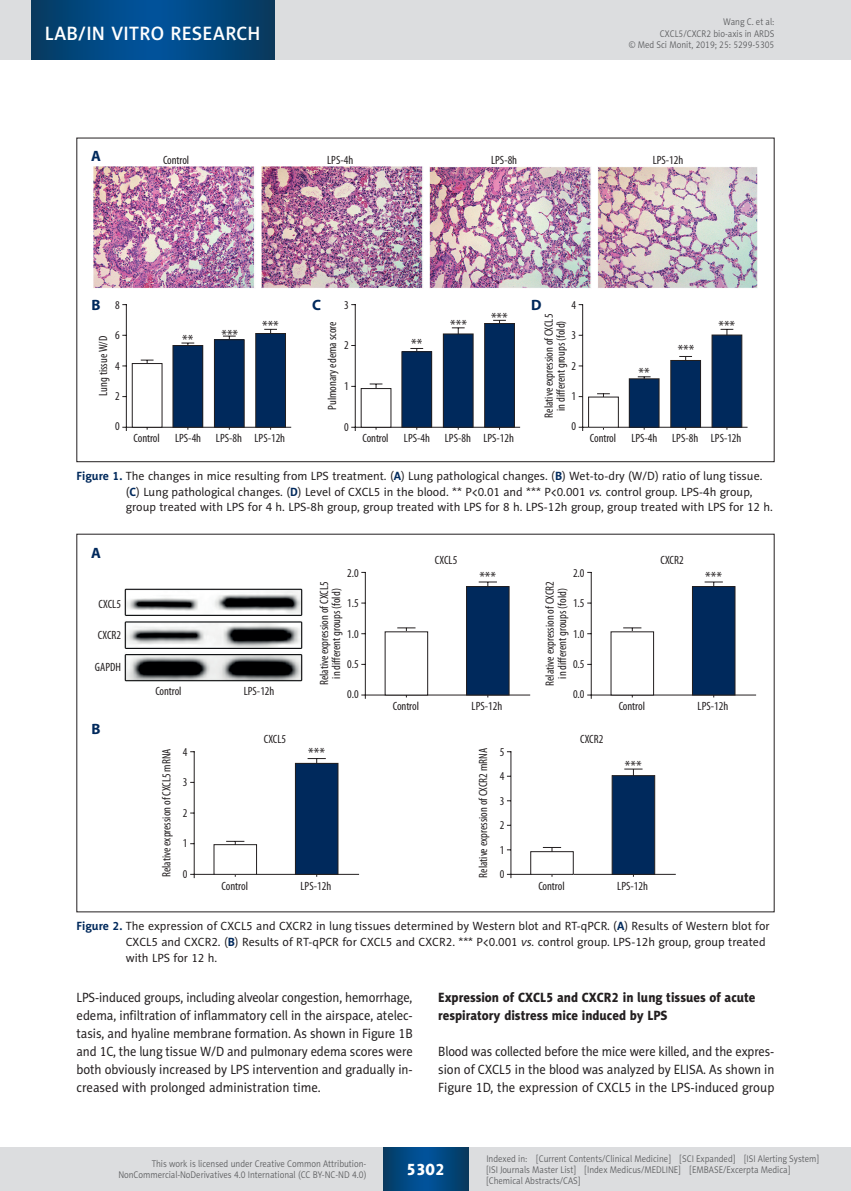
<style>
.page{position:relative;width:851px;height:1191px;background:#fff}
.page>*{position:absolute;margin:0;border:0;box-sizing:border-box;transform-origin:0 0}
.t1{font:19.5px "Naomi Sans EFN Medium";letter-spacing:.015em;color:#fff}
.t2{font:16.5px "Naomi Sans EFN Heavy";color:#fff}
.t3{font:condensed 15px "Myriad Pro";color:#231f20}
.t4{font:700 15px "Myriad Pro";color:#00295c}
.MSM_Body{font:13.5px/18px "Naomi Sans EFN";color:#231f20;text-align:justify;scale:.93 1}
.MSM_Headline_2{font:13.5px/18px "Naomi Sans EFN Heavy";color:#231f20;scale:.95 1}
.MSM_Rycina_tytul{font:12px/15.8px "Naomi Sans EFN";color:#231f20}
.t5{font:condensed 12px/24.3px "Myriad Pro";color:#231f20;text-align:center}
.t6{font:9.75px/11.2px "Naomi Sans EFN Light";color:#57585a;text-align:right;scale:.9 1}
.s1{font-weight:700;color:#00295c}
.s2{font-style:italic}
</style>
<div class="page">
<img style="left:93px;top:166px;width:664px;height:122px">
<svg style="left:122px;top:304px;width:626px;height:127px"></svg>
<div style="left:711px;top:335px;width:31px;height:92px;background:#00295c;border:1px solid #231f20"></div>
<img style="left:125px;top:588px;width:64px;height:93px">
<hr style="left:365px;top:572px;width:1px;height:127px;background:#231f20">
<svg style="left:189px;top:586px;width:195px;height:293px"></svg>
<svg style="left:213px;top:758px;width:81px;height:119px"></svg>
<svg style="left:294px;top:750px;width:382px;height:129px"></svg>
<svg style="left:530px;top:768px;width:113px;height:109px"></svg>
<div style="left:611px;top:775px;width:44px;height:99px;background:#00295c;border:1px solid #231f20"></div>
<div style="left:0;top:1148px;width:850px;height:43px;background:#dcdddf"></div>
<svg style="left:383px;top:1147px;width:85px;height:43px"></svg>
<div style="left:0;top:0;width:850px;height:60px;background:#dcdddf"></div>
<hr style="left:850px;top:0;width:1px;height:60px;background:#dcdddf">
<svg style="left:32px;top:0;width:242px;height:60px"></svg>
<svg style="left:331px;top:656px;width:9px;height:6px"></svg>
<svg style="left:384px;top:571px;width:372px;height:128px"></svg>
<h1 class="t1" style="left:45px;top:22px;width:217px">LAB/IN VITRO RESEARCH</h1>
<p class="t6" style="left:628px;top:16px;width:163px">Wang C. et al:<br>CXCL5/CXCR2 bio-axis in ARDS<br>© Med Sci Monit, 2019; 25: 5299-5305</p>
<p class="t4" style="left:91px;top:147px;width:11px">A</p>
<p class="t5" style="left:163px;top:148px;width:28px">Control</p>
<p class="t5" style="left:327px;top:148px;width:28px">LPS-4h</p>
<p class="t5" style="left:491px;top:148px;width:28px">LPS-8h</p>
<p class="t5" style="left:652px;top:148px;width:32px">LPS-12h</p>
<p class="t4" style="left:91px;top:295px;width:11px">B</p>
<p class="t4" style="left:312px;top:295px;width:10px">C</p>
<p class="t4" style="left:531px;top:295px;width:12px">D</p>
<p class="t5" style="left:115px;top:293px;width:6px">8</p>
<p class="t5" style="left:115px;top:323px;width:6px">6</p>
<p class="t5" style="left:115px;top:354px;width:6px">4</p>
<p class="t5" style="left:115px;top:384px;width:6px">2</p>
<p class="t5" style="left:115px;top:414px;width:6px">0</p>
<p class="t5" style="left:344px;top:293px;width:6px">3</p>
<p class="t5" style="left:344px;top:333px;width:6px">2</p>
<p class="t5" style="left:344px;top:374px;width:6px">1</p>
<p class="t5" style="left:344px;top:414px;width:6px">0</p>
<p class="t5" style="left:571px;top:293px;width:6px">4</p>
<p class="t5" style="left:571px;top:323px;width:6px">3</p>
<p class="t5" style="left:571px;top:354px;width:6px">2</p>
<p class="t5" style="left:571px;top:384px;width:6px">1</p>
<p class="t5" style="left:571px;top:414px;width:6px">0</p>
<p class="t3" style="left:491px;top:310px;width:18px">***</p>
<p class="t5" style="left:543px;top:417px;width:105px;line-height:12px;rotate:-90deg">Relative expression of CXCL5 in different groups (fold)</p>
<p class="t3" style="left:450px;top:316px;width:18px">***</p>
<p class="t3" style="left:262px;top:317px;width:18px">***</p>
<p class="t5" style="left:320px;top:410px;width:90px;rotate:-90deg">Pulmonary edema score</p>
<p class="t3" style="left:221px;top:327px;width:18px">***</p>
<p class="t3" style="left:182px;top:332px;width:13px">**</p>
<p class="t5" style="left:91px;top:395px;width:61px;rotate:-90deg">Lung tissue W/D</p>
<p class="t3" style="left:411px;top:336px;width:13px">**</p>
<p class="t3" style="left:638px;top:365px;width:13px">**</p>
<p class="t3" style="left:677px;top:342px;width:18px">***</p>
<p class="t3" style="left:718px;top:317px;width:18px">***</p>
<p class="t5" style="left:133px;top:426px;width:28px">Control</p>
<p class="t5" style="left:175px;top:426px;width:112px">LPS-4h LPS-8h LPS-12h</p>
<p class="t5" style="left:362px;top:426px;width:28px">Control</p>
<p class="t5" style="left:404px;top:426px;width:112px">LPS-4h LPS-8h LPS-12h</p>
<p class="t5" style="left:589px;top:426px;width:28px">Control</p>
<p class="t5" style="left:631px;top:426px;width:112px">LPS-4h LPS-8h LPS-12h</p>
<p class="MSM_Rycina_tytul" style="left:126px;top:468px;width:648px;text-indent:-49px"><span class="s1">Figure 1.</span> The changes in mice resulting from LPS treatment. (<span class="s1">A</span>) Lung pathological changes. (<span class="s1">B</span>) Wet-to-dry (W/D) ratio of lung tissue. (<span class="s1">C</span>) Lung pathological changes. (<span class="s1">D</span>) Level of CXCL5 in the blood. ** P&lt;0.01 and *** P&lt;0.001 <span class="s2">vs.</span> control group. LPS-4h group, group treated with LPS for 4 h. LPS-8h group, group treated with LPS for 8 h. LPS-12h group, group treated with LPS for 12 h.</p>
<p class="t4" style="left:91px;top:543px;width:11px">A</p>
<p class="t5" style="left:99px;top:591px;width:24px">CXCL5</p>
<p class="t5" style="left:98px;top:623px;width:25px">CXCR2</p>
<p class="t5" style="left:95px;top:654px;width:28px">GAPDH</p>
<p class="t4" style="left:91px;top:719px;width:11px">B</p>
<p class="t5" style="left:435px;top:547px;width:24px">CXCL5</p>
<p class="t5" style="left:660px;top:547px;width:25px">CXCR2</p>
<p class="t5" style="left:155px;top:678px;width:28px">Control</p>
<p class="t5" style="left:244px;top:678px;width:32px">LPS-12h</p>
<p class="t5" style="left:347px;top:560px;width:13px">2.0</p>
<p class="t5" style="left:347px;top:591px;width:13px">1.5</p>
<p class="t5" style="left:347px;top:621px;width:13px">1.0</p>
<p class="t5" style="left:347px;top:651px;width:13px">0.5</p>
<p class="t5" style="left:347px;top:682px;width:13px">0.0</p>
<p class="t5" style="left:318px;top:685px;width:105px;line-height:12px;rotate:-90deg">Relative expression of CXCL5 in di erent groups (fold)</p>
<p class="t3" style="left:479px;top:568px;width:18px">***</p>
<p class="t5" style="left:573px;top:560px;width:13px">2.0</p>
<p class="t5" style="left:573px;top:591px;width:13px">1.5</p>
<p class="t5" style="left:573px;top:621px;width:13px">1.0</p>
<p class="t5" style="left:573px;top:651px;width:13px">0.5</p>
<p class="t5" style="left:573px;top:682px;width:13px">0.0</p>
<p class="t5" style="left:543px;top:686px;width:106px;line-height:12px;rotate:-90deg">Relative expression of CXCR2 in di erent groups (fold)</p>
<p class="t3" style="left:705px;top:568px;width:18px">***</p>
<p class="t5" style="left:393px;top:694px;width:28px">Control</p>
<p class="t5" style="left:471px;top:694px;width:32px">LPS-12h</p>
<p class="t5" style="left:618px;top:694px;width:28px">Control</p>
<p class="t5" style="left:697px;top:694px;width:32px">LPS-12h</p>
<p class="t5" style="left:264px;top:726px;width:24px">CXCL5</p>
<p class="t5" style="left:580px;top:726px;width:25px">CXCR2</p>
<p class="t5" style="left:154px;top:877px;width:130px;rotate:-90deg">Relative expression of CXCL5 mRNA</p>
<p class="t5" style="left:183px;top:740px;width:6px">4</p>
<p class="t3" style="left:308px;top:744px;width:18px">***</p>
<p class="t5" style="left:183px;top:770px;width:6px">3</p>
<p class="t5" style="left:183px;top:800px;width:6px">2</p>
<p class="t5" style="left:183px;top:831px;width:6px">1</p>
<p class="t5" style="left:183px;top:861px;width:6px">0</p>
<p class="t5" style="left:471px;top:877px;width:131px;rotate:-90deg">Relative expression of CXCR2 mRNA</p>
<p class="t5" style="left:499px;top:740px;width:6px;text-align:justify">5<br>4<br>3<br>2<br>1</p>
<p class="t5" style="left:499px;top:861px;width:6px">0</p>
<p class="t3" style="left:624px;top:756px;width:18px">***</p>
<p class="t5" style="left:222px;top:873px;width:28px">Control</p>
<p class="t5" style="left:300px;top:873px;width:32px">LPS-12h</p>
<p class="t5" style="left:538px;top:873px;width:28px">Control</p>
<p class="t5" style="left:617px;top:873px;width:32px">LPS-12h</p>
<p class="MSM_Rycina_tytul" style="left:126px;top:918px;width:645px;text-indent:-49px"><span class="s1">Figure 2.</span> The expression of CXCL5 and CXCR2 in lung tissues determined by Western blot and RT-qPCR. (<span class="s1">A</span>) Results of Western blot for<br>CXCL5 and CXCR2. (<span class="s1">B</span>) Results of RT-qPCR for CXCL5 and CXCR2. *** P&lt;0.001 <span class="s2">vs.</span> control group. LPS-12h group, group treated with LPS for 12 h.</p>
<p class="MSM_Body" style="left:77px;top:988px;width:363px">LPS-induced groups, including alveolar congestion, hemorrhage, edema, infiltration of inflammatory cell in the airspace, atelec&shy;tasis, and hyaline membrane formation. As shown in Figure 1B and 1C, the lung tissue W/D and pulmonary edema scores were both obviously increased by LPS intervention and gradually in&shy;creased with prolonged administration time.</p>
<p class="MSM_Headline_2" style="left:438px;top:988px;width:335px">Expression of CXCL5 and CXCR2 in lung tissues of acute respiratory distress mice induced by LPS</p>
<p class="MSM_Body" style="left:438px;top:1042px;width:363px">Blood was collected before the mice were killed, and the expres&shy;sion of CXCL5 in the blood was analyzed by ELISA. As shown in Figure 1D, the expression of CXCL5 in the LPS-induced group</p>
<p class="t6" style="left:118px;top:1158px;width:277px">This work is licensed under Creative Common Attribution-<br>NonCommercial-NoDerivatives 4.0 International (CC BY-NC-ND 4.0)</p>
<h2 class="t2" style="left:406px;top:1159px;width:40px">5302</h2>
<p class="t6" style="left:486px;top:1152px;width:371px;text-align:left">Indexed in: [Current Contents/Clinical Medicine] [SCI Expanded] [ISI Alerting System] [ISI Journals Master List] [Index Medicus/MEDLINE] [EMBASE/Excerpta Medica] [Chemical Abstracts/CAS]</p>
</div>
